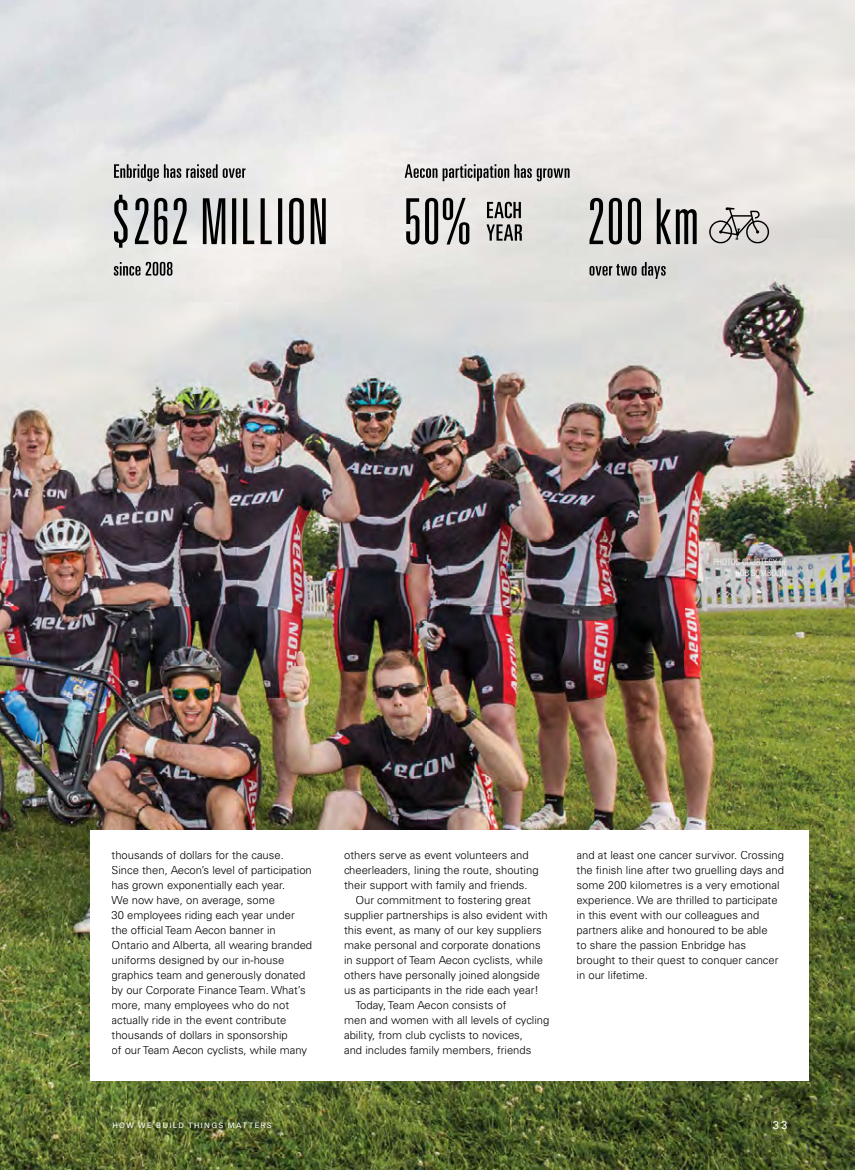
<style>
.page{position:relative;width:855px;height:1170px;background:#fff}
.page>*{position:absolute;margin:0;border:0;box-sizing:border-box;transform-origin:0 0}
.t1{font:300 11.25px/15px "Univers";color:#000}
.t2{font:11.25px "Univers";color:#fff}
.t3{font:300 condensed 8.75px/10.5px "Univers";color:#fff;text-align:right}
.t4{font:7.5px "Univers";letter-spacing:.175em;color:#fff}
</style>
<div class="page">
<img style="left:0;top:0;width:684px;height:606px">
<img style="left:684px;top:0;width:171px;height:867px">
<img style="left:0;top:606px;width:427px;height:261px">
<img style="left:427px;top:606px;width:258px;height:225px">
<img style="left:0;top:867px;width:128px;height:303px">
<img style="left:770px;top:867px;width:85px;height:303px">
<img style="left:128px;top:1081px;width:642px;height:89px">
<img style="left:114px;top:195px;width:212px;height:53px">
<img style="left:406px;top:198px;width:63px;height:46px">
<img style="left:590px;top:198px;width:54px;height:46px">
<img style="left:657px;top:198px;width:40px;height:46px">
<img style="left:114px;top:262px;width:58px;height:14px">
<img style="left:590px;top:262px;width:76px;height:17px">
<img style="left:487px;top:202px;width:34px;height:16px">
<img style="left:486px;top:224px;width:36px;height:17px">
<img style="left:114px;top:164px;width:131px;height:17px">
<img style="left:405px;top:164px;width:165px;height:17px">
<img style="left:709px;top:207px;width:60px;height:36px">
<div style="left:90px;top:831px;width:718px;height:250px;background:#fff"></div>
<p class="t3" style="left:713px;top:557px;width:75px">PHOTOS COURTESY OF<br>ROB SOMBOLIN</p>
<p class="t1" style="left:112px;top:848px;width:202px">thousands of dollars for the cause.<br>Since then, Aecon’s level of participation has grown exponentially each year.<br>We now have, on average, some<br>30 employees riding each year under the official Team Aecon banner in Ontario and Alberta, all wearing branded uniforms designed by our in-house graphics team and generously donated by our Corporate Finance Team. What’s more, many employees who do not actually ride in the event contribute thousands of dollars in sponsorship<br>of our Team Aecon cyclists, while many</p>
<p class="t1" style="left:344px;top:848px;width:186px">others serve as event volunteers and</p>
<p class="t1" style="left:344px;top:863px;width:196px">cheerleaders, lining the route, shouting</p>
<p class="t1" style="left:344px;top:878px;width:185px">their support with family and friends.</p>
<p class="t1" style="left:355px;top:893px;width:177px">Our commitment to fostering great</p>
<p class="t1" style="left:344px;top:908px;width:205px">supplier partnerships is also evident with</p>
<p class="t1" style="left:344px;top:923px;width:199px">this event, as many of our key suppliers</p>
<p class="t1" style="left:344px;top:938px;width:198px">make personal and corporate donations</p>
<p class="t1" style="left:344px;top:953px;width:200px">in support of Team Aecon cyclists, while</p>
<p class="t1" style="left:344px;top:968px;width:197px">others have personally joined alongside</p>
<p class="t1" style="left:344px;top:983px;width:196px">us as participants in the ride each year!</p>
<p class="t1" style="left:355px;top:998px;width:153px">Today, Team Aecon consists of</p>
<p class="t1" style="left:344px;top:1013px;width:207px">men and women with all levels of cycling</p>
<p class="t1" style="left:344px;top:1028px;width:180px">ability, from club cyclists to novices,</p>
<p class="t1" style="left:344px;top:1043px;width:189px">and includes family members, friends</p>
<p class="t1" style="left:577px;top:848px;width:209px">and at least one cancer survivor. Crossing the finish line after two gruelling days and some 200 kilometres is a very emotional experience. We are thrilled to participate in this event with our colleagues and partners alike and honoured to be able<br>to share the passion Enbridge has brought to their quest to conquer cancer in our lifetime.</p>
<p class="t4" style="left:112px;top:1121px;width:161px">HOW WE BUILD THINGS MATTERS</p>
<p class="t2" style="left:773px;top:1119px;width:16px">33</p>
</div>
